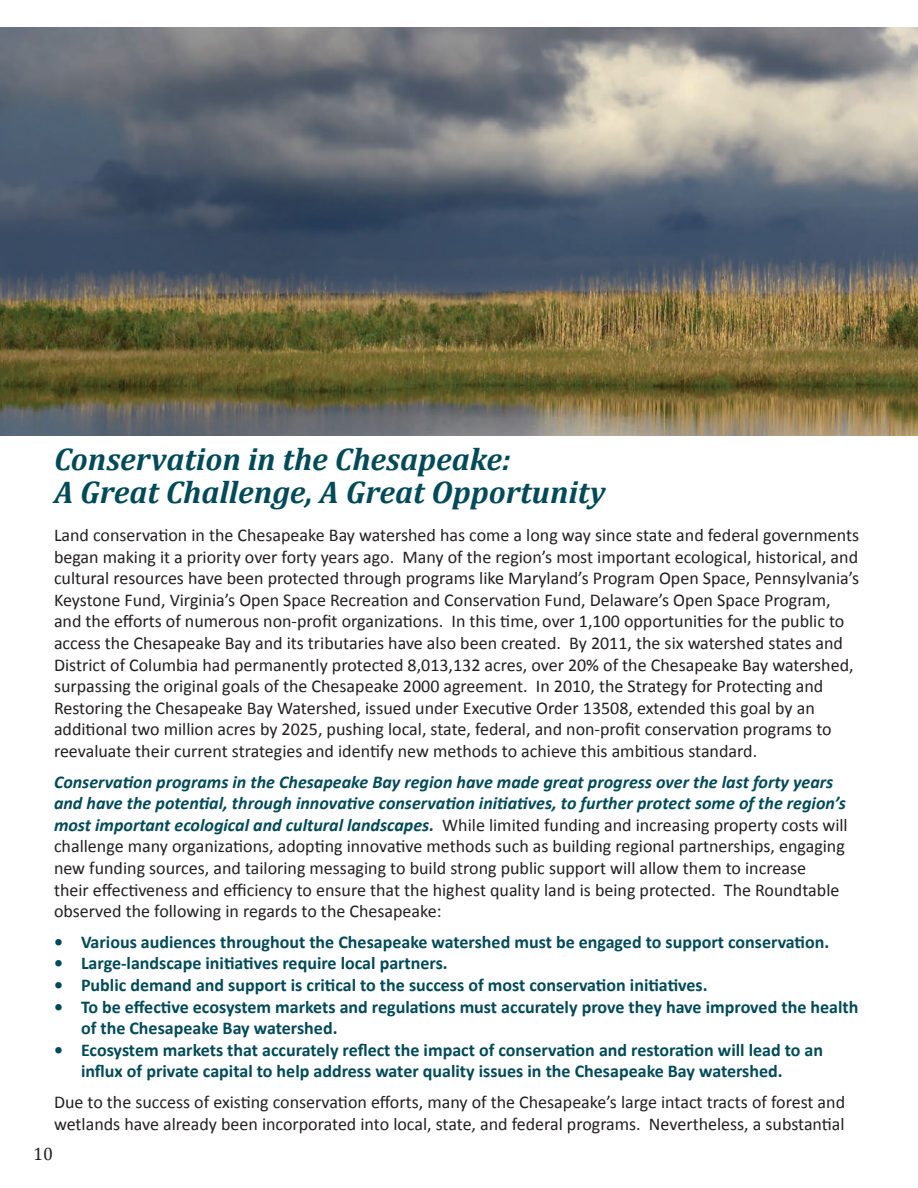
<style>
.page{position:relative;width:918px;height:1188px;background:#fff}
.page>*{position:absolute;margin:0;border:0;box-sizing:border-box;transform-origin:0 0}
.t1{font:italic 700 31.5px/33px "Cambria";color:#004a57}
.t2{font:18px/21.6px "Calibri";color:#231f20}
.t3{font:700 18px/21.6px "Calibri";color:#004a57}
.t4{font:18px "Cambria";color:#231f20}
.s1{font-weight:700;font-style:italic;color:#004a57}
</style>
<div class="page">
<img style="left:0;top:27px;width:918px;height:409px">
<h1 class="t1" style="left:54px;top:442px;width:553px">Conservation in the Chesapeake:<br>A Great Challenge, A Great Opportunity</h1>
<p class="t2" style="left:54px;top:524px;width:807px">Land conservation in the Chesapeake Bay watershed has come a long way since state and federal governments began making it a priority over forty years ago. Many of the region’s most important ecological, historical, and cultural resources have been protected through programs like Maryland’s Program Open Space, Pennsylvania’s Keystone Fund, Virginia’s Open Space Recreation and Conservation Fund, Delaware’s Open Space Program, and the efforts of numerous non-profit organizations. In this time, over 1,100 opportunities for the public to access the Chesapeake Bay and its tributaries have also been created. By 2011, the six watershed states and District of Columbia had permanently protected 8,013,132 acres, over 20% of the Chesapeake Bay watershed, surpassing the original goals of the Chesapeake 2000 agreement. In 2010, the Strategy for Protecting and Restoring the Chesapeake Bay Watershed, issued under Executive Order 13508, extended this goal by an additional two million acres by 2025, pushing local, state, federal, and non-profit conservation programs to reevaluate their current strategies and identify new methods to achieve this ambitious standard.</p>
<p class="t2" style="left:54px;top:771px;width:795px"><span class="s1">Conservation programs in the Chesapeake Bay region have made great progress over the last forty years and have the potential, through innovative conservation initiatives, to further protect some of the region’s most important ecological and cultural landscapes.</span> While limited funding and increasing property costs will challenge many organizations, adopting innovative methods such as building regional partnerships, engaging new funding sources, and tailoring messaging to build strong public support will allow them to increase<br>their effectiveness and efficiency to ensure that the highest quality land is being protected. The Roundtable observed the following in regards to the Chesapeake:</p>
<p class="t3" style="left:54px;top:931px;width:777px">• Various audiences throughout the Chesapeake watershed must be engaged to support conservation.</p>
<p class="t3" style="left:54px;top:953px;width:395px">• Large-landscape initiatives require local partners.</p>
<p class="t3" style="left:54px;top:974px;width:655px">• Public demand and support is critical to the success of most conservation initiatives.</p>
<p class="t3" style="left:81px;top:996px;width:779px;text-indent:-27px">• To be effective ecosystem markets and regulations must accurately prove they have improved the health of the Chesapeake Bay watershed.</p>
<p class="t3" style="left:81px;top:1039px;width:744px;text-indent:-27px">• Ecosystem markets that accurately reflect the impact of conservation and restoration will lead to an influx of private capital to help address water quality issues in the Chesapeake Bay watershed.</p>
<p class="t2" style="left:54px;top:1091px;width:793px">Due to the success of existing conservation efforts, many of the Chesapeake’s large intact tracts of forest and wetlands have already been incorporated into local, state, and federal programs. Nevertheless, a substantial</p>
<p class="t4" style="left:33px;top:1143px;width:21px">10</p>
</div>
